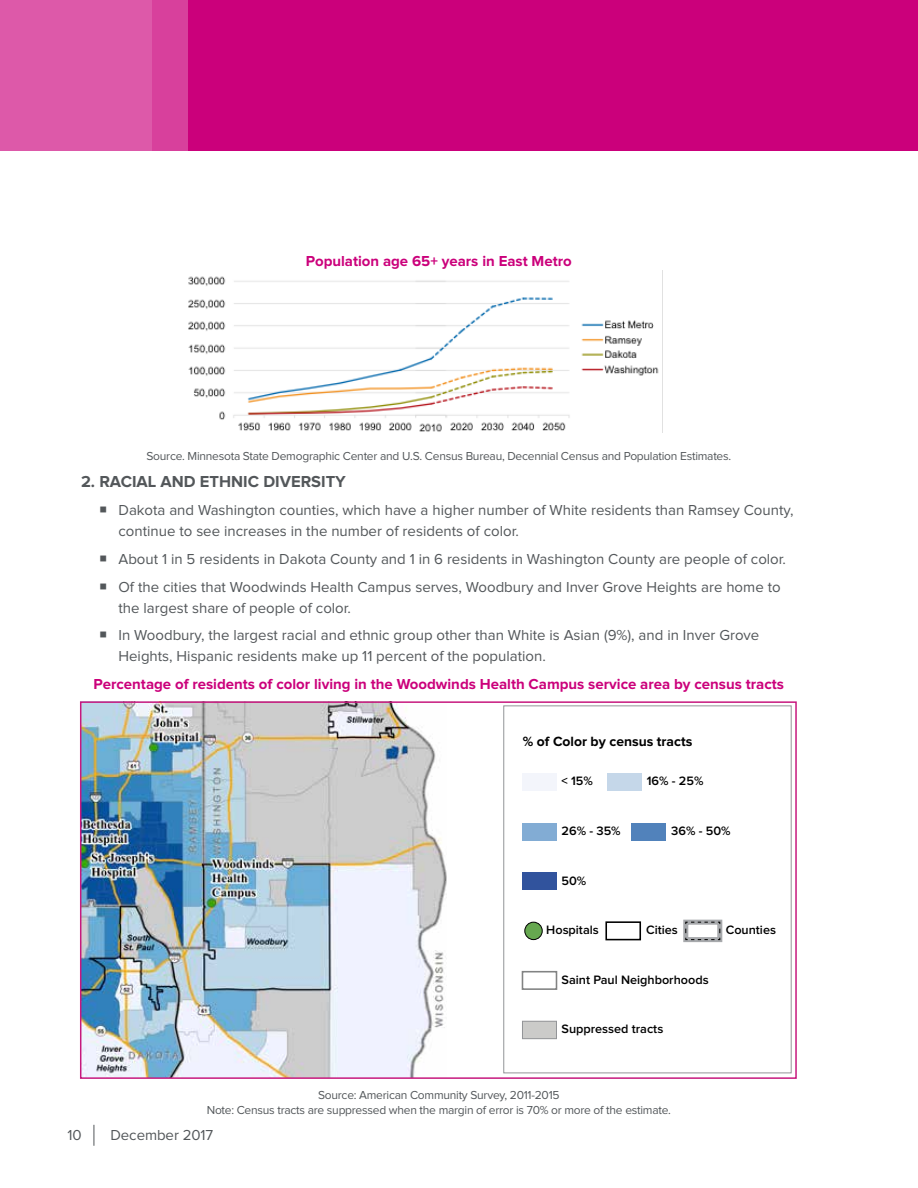
<style>
.page{position:relative;width:918px;height:1188px;background:#fff}
.page>*{position:absolute;margin:0;border:0;box-sizing:border-box;transform-origin:0 0}
.t1{font:700 16.5px "Proxima Nova";color:#53575a}
.t2{font:15px/21px "Proxima Nova";color:#53575a}
.t3{font:700 15px "Proxima Nova";color:#cb007b}
.t4{font:700 13.95px "Proxima Nova";color:#000}
.t5{font:600 12.6px "Proxima Nova";color:#000}
.t6{font:12px/14.4px "Proxima Nova";letter-spacing:-.02em;color:#53575a;text-align:center}
</style>
<div class="page">
<div style="left:152px;top:0;width:36px;height:151px;background:#d8409c"></div>
<div style="left:188px;top:0;width:730px;height:151px;background:#cb007b"></div>
<svg style="left:94px;top:1125px;width:1px;height:21px"></svg>
<div style="left:0;top:0;width:152px;height:151px;background:#dd59a9"></div>
<img style="left:188px;top:270px;width:475px;height:162px">
<img style="left:83px;top:704px;width:363px;height:372px">
<div style="left:683px;top:920px;width:39px;height:22px;border:5px solid #a7a9ac"></div>
<div style="left:503px;top:706px;width:289px;height:367px;border:1px solid #939598"></div>
<div style="left:522px;top:774px;width:34px;height:17px;background:#f3f5fb"></div>
<div style="left:522px;top:873px;width:34px;height:17px;background:#31539d"></div>
<div style="left:522px;top:971px;width:35px;height:19px;border:2px solid #828383"></div>
<div style="left:522px;top:1021px;width:34px;height:18px;background:#cbcbc9"></div>
<div style="left:522px;top:1021px;width:35px;height:18px;border:1px solid #939598"></div>
<div style="left:605px;top:921px;width:36px;height:19px;border:2px solid #000"></div>
<svg style="left:685px;top:922px;width:35px;height:18px"></svg>
<div style="left:607px;top:774px;width:34px;height:17px;background:#c5d7e9"></div>
<div style="left:522px;top:823px;width:34px;height:18px;background:#82acd4"></div>
<div style="left:632px;top:823px;width:34px;height:18px;background:#5182bb"></div>
<div style="left:525px;top:922px;width:17px;height:18px;background:#66a850;border-radius:50%"></div>
<div style="left:524px;top:922px;width:19px;height:18px;border:1px solid #000;border-radius:50%"></div>
<div style="left:80px;top:701px;width:717px;height:378px;border:2px solid #c7187e"></div>
<p class="t3" style="left:306px;top:254px;width:267px">Population age 65+ years in East Metro</p>
<p class="t6" style="left:147px;top:449px;width:586px">Source. Minnesota State Demographic Center and U.S. Census Bureau, Decennial Census and Population Estimates.</p>
<p class="t1" style="left:81px;top:474px;width:266px">2. RACIAL AND ETHNIC DIVERSITY</p>
<p class="t2" style="left:119px;top:500px;width:676px;text-indent:-20px">○ Dakota and Washington counties, which have a higher number of White residents than Ramsey County, continue to see increases in the number of residents of color.</p>
<p class="t2" style="left:99px;top:549px;width:689px">○ About 1 in 5 residents in Dakota County and 1 in 6 residents in Washington County are people of color.</p>
<p class="t2" style="left:119px;top:577px;width:664px;text-indent:-20px">○ Of the cities that Woodwinds Health Campus serves, Woodbury and Inver Grove Heights are home to the largest share of people of color.</p>
<p class="t2" style="left:119px;top:626px;width:642px;text-indent:-20px">○ In Woodbury, the largest racial and ethnic group other than White is Asian (9%), and in Inver Grove<br>Heights, Hispanic residents make up 11 percent of the population.</p>
<p class="t3" style="left:94px;top:677px;width:692px">Percentage of residents of color living in the Woodwinds Health Campus service area by census tracts</p>
<p class="t4" style="left:523px;top:733px;width:171px">% of Color by census tracts</p>
<p class="t5" style="left:562px;top:776px;width:33px">&lt; 15%</p>
<p class="t5" style="left:647px;top:776px;width:58px">16% - 25%</p>
<p class="t5" style="left:562px;top:825px;width:61px">26% - 35%</p>
<p class="t5" style="left:671px;top:825px;width:61px">36% - 50%</p>
<p class="t5" style="left:562px;top:875px;width:26px">50%</p>
<p class="t5" style="left:546px;top:924px;width:54px">Hospitals</p>
<p class="t5" style="left:646px;top:924px;width:33px">Cities</p>
<p class="t5" style="left:726px;top:924px;width:52px">Counties</p>
<p class="t5" style="left:562px;top:974px;width:149px">Saint Paul Neighborhoods</p>
<p class="t5" style="left:562px;top:1023px;width:103px">Suppressed tracts</p>
<p class="t6" style="left:207px;top:1088px;width:466px">Source: American Community Survey, 2011-2015<br>Note: Census tracts are suppressed when the margin of error is 70% or more of the estimate.</p>
<p class="t2" style="left:68px;top:1125px;width:16px">10</p>
<p class="t2" style="left:111px;top:1125px;width:104px">December 2017</p>
</div>
